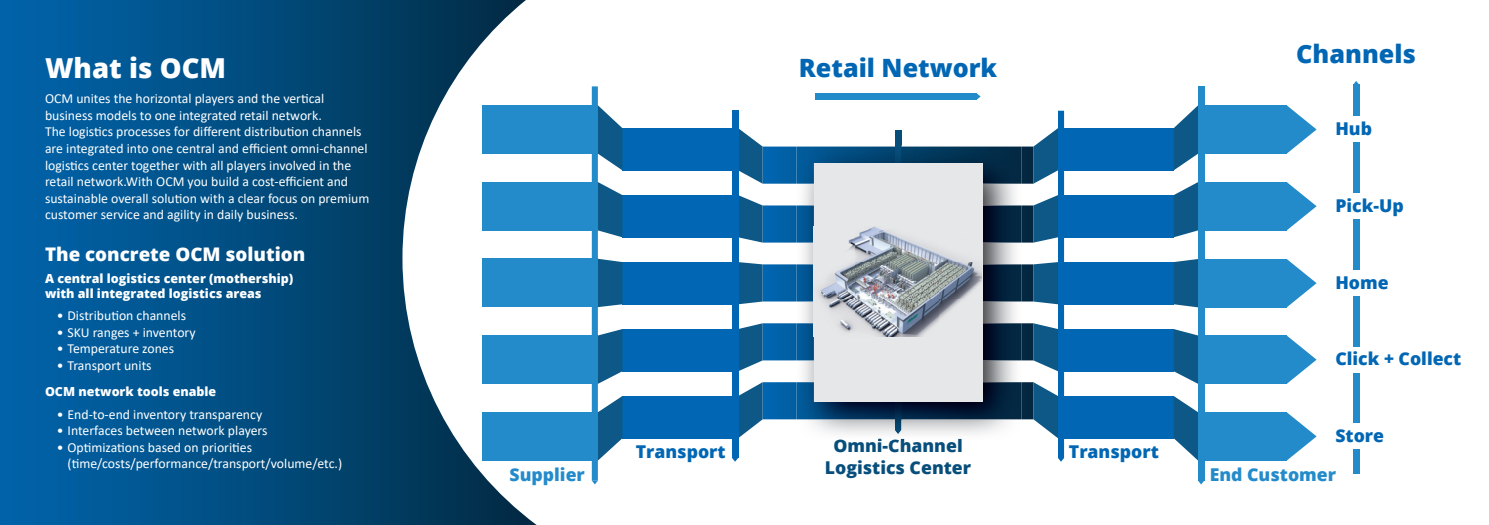
<style>
.page{position:relative;width:1489px;height:525px;background:#fff}
.page>*{position:absolute;margin:0;border:0;box-sizing:border-box;transform-origin:0 0}
.t1{font:800 27.5px "Open Sans";color:#fff}
.t2{font:800 25.25px "Open Sans";color:#0166b3}
.t3{font:800 18.75px "Open Sans";color:#fff}
.t4{font:800 17.62px "Open Sans";color:#0166b3}
.t5{font:800 17.62px/21.1px "Open Sans";color:#074e7b;text-align:center}
.t6{font:800 17.62px "Open Sans";color:#248bcb}
.t7{font:13.75px/16.5px "Calibri";color:#fff}
.t8{font:800 12.5px/15px "Open Sans";color:#fff}
</style>
<div class="page">
<svg style="left:0;top:0;width:536px;height:524px;background:#236593"></svg>
<div style="left:1057px;top:128px;width:116px;height:42px;background:#0166b3"></div>
<div style="left:622px;top:128px;width:116px;height:42px;background:#0166b3"></div>
<div style="left:482px;top:105px;width:116px;height:48px;background:#248bcb"></div>
<div style="left:1197px;top:105px;width:89px;height:48px;background:#248bcb"></div>
<svg style="left:1286px;top:105px;width:30px;height:48px"></svg>
<svg style="left:598px;top:105px;width:24px;height:65px"></svg>
<svg style="left:1173px;top:106px;width:24px;height:64px"></svg>
<svg style="left:738px;top:128px;width:319px;height:55px"></svg>
<div style="left:1057px;top:195px;width:116px;height:42px;background:#0166b3"></div>
<div style="left:622px;top:195px;width:116px;height:42px;background:#0166b3"></div>
<div style="left:482px;top:182px;width:116px;height:48px;background:#248bcb"></div>
<div style="left:1197px;top:182px;width:89px;height:48px;background:#248bcb"></div>
<svg style="left:1286px;top:182px;width:30px;height:48px"></svg>
<svg style="left:598px;top:182px;width:24px;height:55px"></svg>
<svg style="left:1173px;top:182px;width:24px;height:55px"></svg>
<svg style="left:738px;top:195px;width:319px;height:47px"></svg>
<div style="left:1057px;top:262px;width:116px;height:42px;background:#0166b3"></div>
<div style="left:622px;top:262px;width:116px;height:42px;background:#0166b3"></div>
<div style="left:482px;top:258px;width:116px;height:49px;background:#248bcb"></div>
<div style="left:1197px;top:259px;width:89px;height:48px;background:#248bcb"></div>
<svg style="left:1286px;top:259px;width:30px;height:48px"></svg>
<svg style="left:598px;top:258px;width:24px;height:49px"></svg>
<svg style="left:1173px;top:259px;width:24px;height:48px"></svg>
<svg style="left:738px;top:262px;width:319px;height:42px;background:#1e6595"></svg>
<div style="left:1057px;top:329px;width:116px;height:42px;background:#0166b3"></div>
<div style="left:622px;top:329px;width:116px;height:42px;background:#0166b3"></div>
<div style="left:482px;top:335px;width:116px;height:48px;background:#248bcb"></div>
<div style="left:1197px;top:335px;width:89px;height:48px;background:#248bcb"></div>
<svg style="left:1286px;top:335px;width:30px;height:48px"></svg>
<svg style="left:598px;top:329px;width:24px;height:54px"></svg>
<svg style="left:1173px;top:329px;width:24px;height:54px"></svg>
<svg style="left:738px;top:323px;width:319px;height:48px"></svg>
<div style="left:1057px;top:396px;width:116px;height:42px;background:#0166b3"></div>
<div style="left:622px;top:396px;width:116px;height:42px;background:#0166b3"></div>
<div style="left:482px;top:412px;width:116px;height:48px;background:#248bcb"></div>
<div style="left:1197px;top:412px;width:89px;height:48px;background:#248bcb"></div>
<svg style="left:1286px;top:412px;width:30px;height:48px"></svg>
<svg style="left:598px;top:396px;width:24px;height:64px"></svg>
<svg style="left:1173px;top:396px;width:24px;height:64px"></svg>
<div style="left:1352px;top:85px;width:6px;height:389px;background:#248bcb"></div>
<svg style="left:1353px;top:81px;width:5px;height:4px"></svg>
<div style="left:1334px;top:116px;width:40px;height:25px;background:#fff"></div>
<div style="left:1334px;top:193px;width:40px;height:26px;background:#fff"></div>
<div style="left:1334px;top:270px;width:40px;height:25px;background:#fff"></div>
<div style="left:1334px;top:347px;width:40px;height:25px;background:#fff"></div>
<div style="left:1334px;top:423px;width:40px;height:26px;background:#fff"></div>
<div style="left:591px;top:86px;width:7px;height:394px;background:#248bcb"></div>
<svg style="left:591px;top:480px;width:7px;height:4px"></svg>
<div style="left:732px;top:111px;width:6px;height:346px;background:#0166b3"></div>
<svg style="left:732px;top:457px;width:6px;height:4px"></svg>
<div style="left:1057px;top:111px;width:6px;height:346px;background:#0166b3"></div>
<svg style="left:1058px;top:457px;width:5px;height:4px"></svg>
<div style="left:895px;top:130px;width:6px;height:300px;background:#074e7b"></div>
<div style="left:1197px;top:86px;width:7px;height:394px;background:#248bcb"></div>
<svg style="left:1198px;top:480px;width:6px;height:4px"></svg>
<div style="left:815px;top:93px;width:161px;height:6px;background:#248bcb"></div>
<svg style="left:976px;top:93px;width:4px;height:6px"></svg>
<img style="left:796px;top:183px;width:225px;height:199px">
<img style="left:796px;top:146px;width:225px;height:37px">
<img style="left:796px;top:205px;width:225px;height:37px">
<img style="left:796px;top:264px;width:225px;height:37px">
<img style="left:796px;top:323px;width:225px;height:37px">
<img style="left:838px;top:438px;width:124px;height:2px">
<img style="left:895px;top:146px;width:6px;height:17px">
<svg style="left:738px;top:382px;width:319px;height:56px"></svg>
<div style="left:813px;top:163px;width:169px;height:238px;background:#e6e7e9"></div>
<img style="left:818px;top:226px;width:163px;height:110px">
<h1 class="t1" style="left:45px;top:47px;width:183px">What is OCM</h1>
<p class="t7" style="left:45px;top:90px;width:326px">OCM unites the horizontal players and the vertical business models to one integrated retail network.<br>The logistics processes for different distribution channels are integrated into one central and efficient omni-channel logistics center together with all players involved in the retail network.With OCM you build a cost-efficient and sustainable overall solution with a clear focus on premium customer service and agility in daily business.</p>
<h3 class="t3" style="left:45px;top:240px;width:262px">The concrete OCM solution</h3>
<p class="t8" style="left:45px;top:270px;width:250px">A central logistics center (mothership) with all integrated logistics areas</p>
<p class="t7" style="left:57px;top:307px;width:131px">• Distribution channels</p>
<p class="t7" style="left:57px;top:323px;width:140px">• SKU ranges + inventory</p>
<p class="t7" style="left:57px;top:340px;width:119px">• Temperature zones</p>
<p class="t7" style="left:57px;top:356px;width:96px">• Transport units</p>
<p class="t8" style="left:45px;top:383px;width:173px">OCM network tools enable</p>
<p class="t7" style="left:57px;top:405px;width:207px">• End-to-end inventory transparency</p>
<p class="t7" style="left:57px;top:422px;width:212px">• Interfaces between network players</p>
<p class="t7" style="left:67px;top:438px;width:276px;text-indent:-11px">• Optimizations based on priorities (time/costs/performance/transport/volume/etc.)</p>
<h2 class="t2" style="left:798px;top:49px;width:200px">Retail Network</h2>
<p class="t6" style="left:509px;top:460px;width:77px">Supplier</p>
<p class="t4" style="left:635px;top:438px;width:91px">Transport</p>
<p class="t5" style="left:825px;top:434px;width:148px">Omni-Channel<br>Logistics Center</p>
<p class="t4" style="left:1068px;top:438px;width:91px">Transport</p>
<h2 class="t2" style="left:1296px;top:34px;width:121px">Channels</h2>
<p class="t4" style="left:1335px;top:115px;width:38px">Hub</p>
<p class="t4" style="left:1335px;top:192px;width:70px">Pick-Up</p>
<p class="t4" style="left:1335px;top:268px;width:55px">Home</p>
<p class="t4" style="left:1335px;top:345px;width:127px">Click + Collect</p>
<p class="t4" style="left:1335px;top:421px;width:50px">Store</p>
<p class="t6" style="left:1209px;top:461px;width:128px">End Customer</p>
</div>
